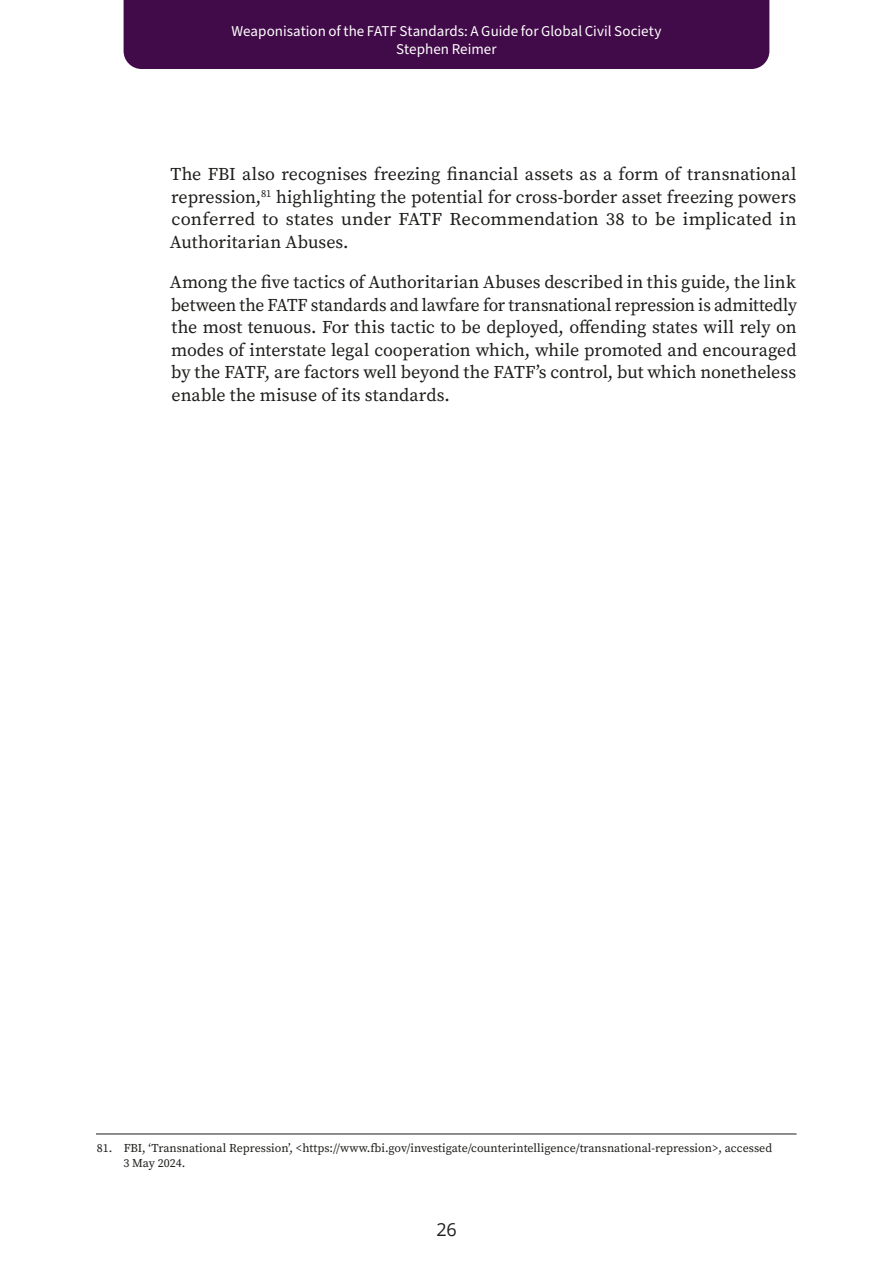
<style>
.page{position:relative;width:893px;height:1263px;background:#fff}
.page>*{position:absolute;margin:0;border:0;box-sizing:border-box;transform-origin:0 0}
.t1{font:18px/22.5px "Source Serif Variable";color:#1d1d1b;text-align:justify}
.t2{font:18px "Open Sans";color:#1d1d1b}
.t3{font:15px/18px "Source Sans Pro";color:#fff;text-align:center}
.Footnote_Text{font:12px/15px "Source Serif Variable";color:#1d1d1b}
</style>
<div class="page">
<div style="left:124px;top:0;width:645px;height:69px;background:#410a48"></div>
<hr style="left:96px;top:1134px;width:700px;height:1px;background:#1d1d1b">
<p class="t3" style="left:232px;top:23px;width:431px">Weaponisation of the FATF Standards: A Guide for Global Civil Society<br>Stephen Reimer</p>
<p class="t1" style="left:170px;top:163px;width:628px">The FBI also recognises freezing financial assets as a form of transnational repression,<sup>81</sup> highlighting the potential for cross-border asset freezing powers conferred to states under FATF Recommendation 38 to be implicated in Authoritarian Abuses.</p>
<p class="t1" style="left:170px;top:271px;width:629px">Among the five tactics of Authoritarian Abuses described in this guide, the link between the FATF standards and lawfare for transnational repression is admittedly the most tenuous. For this tactic to be deployed, offending states will rely on modes of interstate legal cooperation which, while promoted and encouraged by the FATF, are factors well beyond the FATF’s control, but which nonetheless enable the misuse of its standards.</p>
<p class="Footnote_Text" style="left:123px;top:1140px;width:650px;text-indent:-27px">81. FBI, ‘Transnational Repression’, &lt;https://www.fbi.gov/investigate/counterintelligence/transnational-repression&gt;, accessed<br>3 May 2024.</p>
<p class="t2" style="left:437px;top:1217px;width:22px">26</p>
</div>
